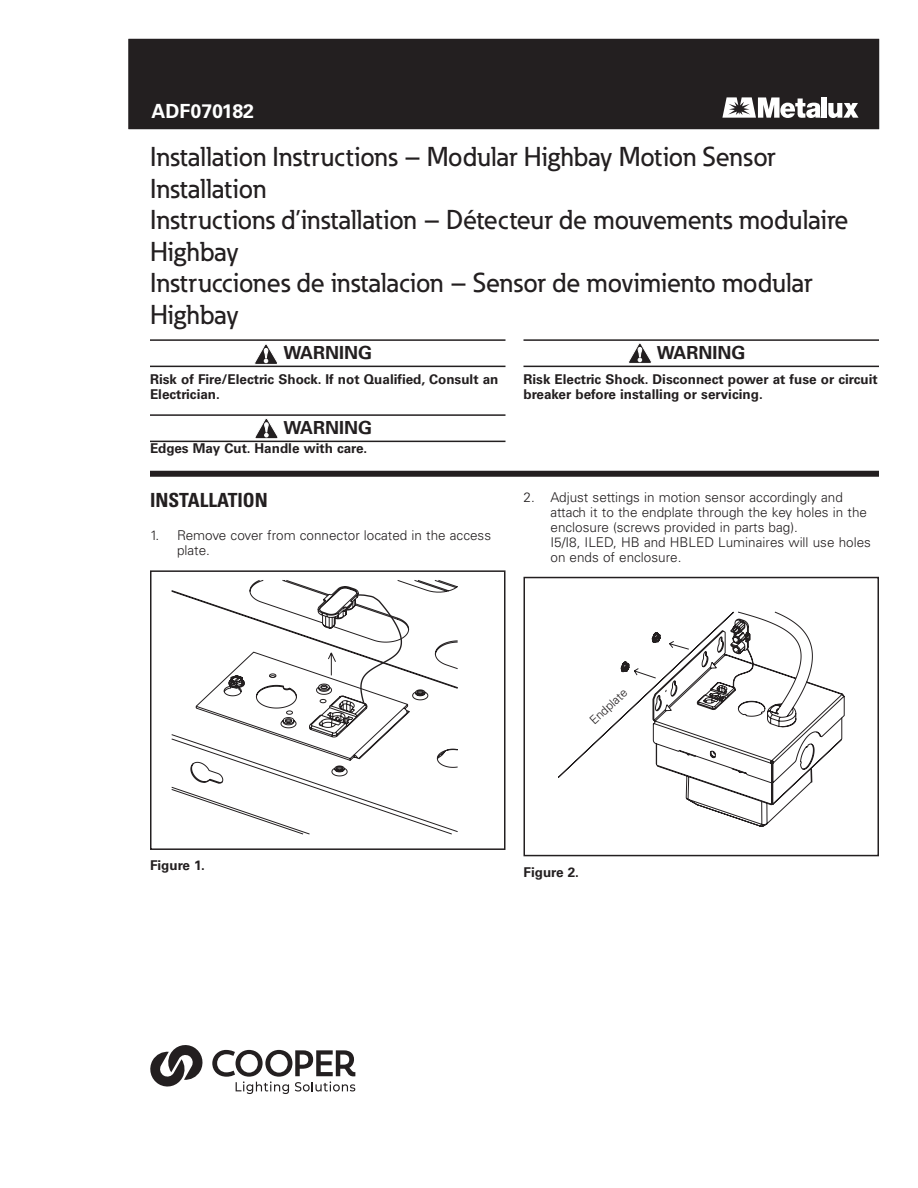
<style>
.page{position:relative;width:918px;height:1188px;background:#fff}
.page>*{position:absolute;margin:0;border:0;box-sizing:border-box;transform-origin:0 0}
._00_Manual_Title_EN{font:500 27px/31.5px "Eaton";color:#231f20}
._01_Head1{font:700 condensed 19.5px "Univers LT Std";color:#231f20}
.t1{font:700 19.5px "Univers LT Std";color:#fff}
._08_Alert_Head{font:700 18px "Univers LT Std";color:#231f20}
.t2{font:300 13.5px/15px "Univers LT Std";color:#231f20}
._08_Warning_Voltage{font:700 13.5px/15px "Univers LT Std";color:#231f20}
._02_Body{font:700 13.5px "Univers LT Std";color:#231f20}
._00_Header_Flush_Lef{font:300 12px "Univers LT Std";color:#231f20}
</style>
<div class="page">
<div style="left:129px;top:39px;width:750px;height:90px;background:#231f20"></div>
<hr style="left:150px;top:339px;width:356px;height:2px;background:#231f20">
<hr style="left:150px;top:366px;width:356px;height:1px;background:#231f20">
<hr style="left:150px;top:414px;width:356px;height:2px;background:#231f20">
<hr style="left:150px;top:441px;width:356px;height:1px;background:#231f20">
<hr style="left:524px;top:339px;width:355px;height:2px;background:#231f20">
<hr style="left:524px;top:366px;width:355px;height:1px;background:#231f20">
<svg style="left:254px;top:344px;width:23px;height:20px"></svg>
<svg style="left:255px;top:419px;width:23px;height:20px"></svg>
<svg style="left:628px;top:343px;width:24px;height:21px"></svg>
<div style="left:150px;top:471px;width:729px;height:6px;background:#231f20"></div>
<svg style="left:172px;top:580px;width:286px;height:254px"></svg>
<svg style="left:228px;top:652px;width:109px;height:37px"></svg>
<svg style="left:357px;top:594px;width:46px;height:110px"></svg>
<div style="left:150px;top:570px;width:356px;height:280px;border:2px solid #231f20"></div>
<svg style="left:558px;top:612px;width:286px;height:214px"></svg>
<div style="left:524px;top:577px;width:355px;height:279px;border:2px solid #231f20"></div>
<svg style="left:722px;top:97px;width:99px;height:21px"></svg>
<div style="left:822px;top:97px;width:5px;height:21px;background:#fff"></div>
<svg style="left:828px;top:103px;width:31px;height:15px"></svg>
<svg style="left:150px;top:1045px;width:53px;height:42px"></svg>
<svg style="left:212px;top:1050px;width:143px;height:44px"></svg>
<h2 class="t1" style="left:152px;top:100px;width:104px">ADF070182</h2>
<p class="_00_Manual_Title_EN" style="left:150px;top:141px;width:627px">Installation Instructions – Modular Highbay Motion Sensor<br>Installation</p>
<p class="_00_Manual_Title_EN" style="left:150px;top:204px;width:700px">Instructions d’installation – Détecteur de mouvements modulaire<br>Highbay</p>
<p class="_00_Manual_Title_EN" style="left:150px;top:267px;width:664px">Instrucciones de instalacion – Sensor de movimiento modular<br>Highbay</p>
<p class="_08_Alert_Head" style="left:283px;top:342px;width:90px">WARNING</p>
<p class="_08_Warning_Voltage" style="left:150px;top:371px;width:350px">Risk of Fire/Electric Shock. If not Qualified, Consult an<br>Electrician.</p>
<p class="_08_Alert_Head" style="left:283px;top:417px;width:90px">WARNING</p>
<p class="_02_Body" style="left:150px;top:441px;width:219px">Edges May Cut. Handle with care.</p>
<p class="_08_Alert_Head" style="left:657px;top:342px;width:90px">WARNING</p>
<p class="_08_Warning_Voltage" style="left:524px;top:371px;width:356px">Risk Electric Shock. Disconnect power at fuse or circuit breaker before installing or servicing.</p>
<p class="_01_Head1" style="left:150px;top:488px;width:119px">INSTALLATION</p>
<p class="t2" style="left:177px;top:528px;width:316px;text-indent:-27px">1. Remove cover from connector located in the access plate.</p>
<p class="t2" style="left:550px;top:490px;width:322px;text-indent:-27px">2. Adjust settings in motion sensor accordingly and attach it to the endplate through the key holes in the enclosure (screws provided in parts bag).<br>I5/I8, ILED, HB and HBLED Luminaires will use holes on ends of enclosure.</p>
<p class="_00_Header_Flush_Lef" style="left:587px;top:717px;width:48px;rotate:-43deg">Endplate</p>
<p class="_08_Warning_Voltage" style="left:150px;top:858px;width:56px">Figure 1.</p>
<p class="_08_Warning_Voltage" style="left:524px;top:865px;width:57px">Figure 2.</p>
</div>
